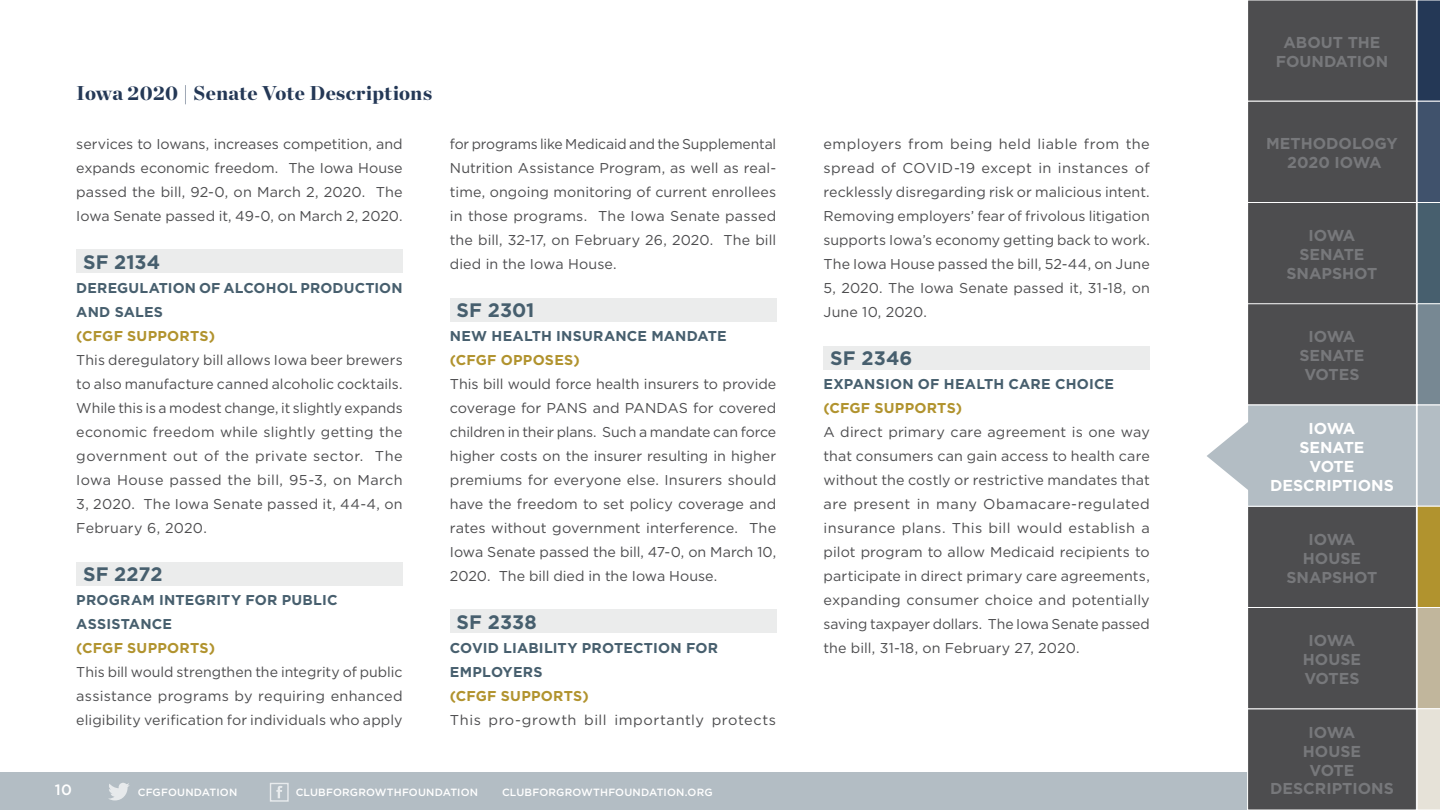
<style>
.page{position:relative;width:1440px;height:810px;background:#fff}
.page>*{position:absolute;margin:0;border:0;box-sizing:border-box;transform-origin:0 0}
.t1{font:900 19.95px "Chronicle Display";letter-spacing:.01em;color:#243856}
.t2{font:700 19.5px "Gotham HTF";letter-spacing:.005em;color:#475f6e}
.t3{font:700 15.75px/18.9px "Gotham HTF";color:#77787b;text-align:center}
.t4{font:700 15.75px/18.9px "Gotham HTF";color:#fff;text-align:center}
.t5{font:500 15px "Gotham HTF";color:#fff}
.t6{font:14.25px/24px "Gotham HTF";letter-spacing:.005em;color:#4d4d4f;text-align:justify}
.t7{font:700 14.25px/24px "Gotham HTF";letter-spacing:.01em;color:#475f6e}
.t8{font:700 14.25px "Gotham HTF";letter-spacing:.015em;color:#b1932e}
.t9{font:14.25px "Gotham HTF";letter-spacing:.035em;color:#4d4d4f}
.t10{font:500 10.5px "Gotham HTF";letter-spacing:.015em;color:#fff}
</style>
<div class="page">
<div style="left:0;top:773px;width:1265px;height:37px;background:#b3bdc4"></div>
<div style="left:1248px;top:709px;width:168px;height:101px;background:#4d4d4f"></div>
<div style="left:1247px;top:708px;width:170px;height:102px;border:1px solid #fff"></div>
<div style="left:1248px;top:607px;width:168px;height:102px;background:#4d4d4f"></div>
<div style="left:1247px;top:607px;width:170px;height:102px;border:1px solid #fff"></div>
<div style="left:1248px;top:506px;width:168px;height:101px;background:#4d4d4f"></div>
<div style="left:1247px;top:506px;width:170px;height:102px;border:1px solid #fff"></div>
<div style="left:1248px;top:0;width:168px;height:101px;background:#4d4d4f"></div>
<div style="left:1247px;top:0;width:170px;height:102px;border:1px solid #fff"></div>
<div style="left:1248px;top:101px;width:168px;height:101px;background:#4d4d4f"></div>
<div style="left:1247px;top:101px;width:170px;height:102px;border:1px solid #fff"></div>
<div style="left:1248px;top:202px;width:168px;height:102px;background:#4d4d4f"></div>
<div style="left:1247px;top:202px;width:170px;height:102px;border:1px solid #fff"></div>
<div style="left:1248px;top:304px;width:168px;height:101px;background:#4d4d4f"></div>
<div style="left:1247px;top:303px;width:170px;height:102px;border:1px solid #fff"></div>
<div style="left:1248px;top:405px;width:168px;height:101px;background:#b3bdc4"></div>
<div style="left:1247px;top:405px;width:170px;height:102px;border:1px solid #fff"></div>
<svg style="left:1207px;top:416px;width:42px;height:80px"></svg>
<svg style="left:1417px;top:0;width:23px;height:810px;background:#8a8f89"></svg>
<svg style="left:108px;top:783px;width:22px;height:17px"></svg>
<svg style="left:276px;top:786px;width:6px;height:12px"></svg>
<div style="left:270px;top:783px;width:19px;height:19px;border:1px solid #fff"></div>
<div style="left:823px;top:346px;width:327px;height:23px;background:#ebecec"></div>
<div style="left:450px;top:609px;width:326px;height:24px;background:#ebecec"></div>
<div style="left:450px;top:299px;width:326px;height:23px;background:#ebecec"></div>
<div style="left:76px;top:249px;width:327px;height:24px;background:#ebecec"></div>
<div style="left:76px;top:562px;width:327px;height:23px;background:#ebecec"></div>
<h1 class="t1" style="left:76px;top:84px;width:357px">Iowa 2020 | Senate Vote Descriptions</h1>
<p class="t6" style="left:76px;top:133px;width:328px">services to Iowans, increases competition, and expands economic freedom. The Iowa House passed the bill, 92-0, on March 2, 2020. The Iowa Senate passed it, 49-0, on March 2, 2020.</p>
<h2 class="t2" style="left:83px;top:255px;width:79px">SF 2134</h2>
<p class="t7" style="left:76px;top:277px;width:328px">DEREGULATION OF ALCOHOL PRODUCTION<br>AND SALES</p>
<p class="t8" style="left:76px;top:331px;width:140px">(CFGF SUPPORTS)</p>
<p class="t6" style="left:76px;top:349px;width:328px">This deregulatory bill allows Iowa beer brewers to also manufacture canned alcoholic cocktails.<br>While this is a modest change, it slightly expands economic freedom while slightly getting the government out of the private sector. The Iowa House passed the bill, 95-3, on March 3, 2020. The Iowa Senate passed it, 44-4, on February 6, 2020.</p>
<h2 class="t2" style="left:83px;top:567px;width:81px">SF 2272</h2>
<p class="t7" style="left:76px;top:589px;width:263px">PROGRAM INTEGRITY FOR PUBLIC<br>ASSISTANCE</p>
<p class="t8" style="left:76px;top:643px;width:140px">(CFGF SUPPORTS)</p>
<p class="t6" style="left:76px;top:661px;width:328px">This bill would strengthen the integrity of public assistance programs by requiring enhanced eligibility verification for individuals who apply</p>
<p class="t6" style="left:450px;top:133px;width:328px">for programs like Medicaid and the Supplemental Nutrition Assistance Program, as well as real&shy;time, ongoing monitoring of current enrollees in those programs. The Iowa Senate passed the bill, 32-17, on February 26, 2020. The bill died in the Iowa House.</p>
<h2 class="t2" style="left:457px;top:303px;width:79px">SF 2301</h2>
<p class="t7" style="left:450px;top:325px;width:278px">NEW HEALTH INSURANCE MANDATE</p>
<p class="t8" style="left:450px;top:355px;width:131px">(CFGF OPPOSES)</p>
<p class="t6" style="left:450px;top:373px;width:328px">This bill would force health insurers to provide coverage for PANS and PANDAS for covered children in their plans. Such a mandate can force higher costs on the insurer resulting in higher premiums for everyone else. Insurers should have the freedom to set policy coverage and rates without government interference. The Iowa Senate passed the bill, 47-0, on March 10, 2020. The bill died in the Iowa House.</p>
<h2 class="t2" style="left:457px;top:615px;width:82px">SF 2338</h2>
<p class="t7" style="left:450px;top:637px;width:270px">COVID LIABILITY PROTECTION FOR<br>EMPLOYERS</p>
<p class="t8" style="left:450px;top:691px;width:140px">(CFGF SUPPORTS)</p>
<p class="t9" style="left:450px;top:714px;width:328px">This pro-growth bill importantly protects</p>
<p class="t5" style="left:55px;top:783px;width:19px">10</p>
<p class="t10" style="left:138px;top:788px;width:101px">CFGFOUNDATION</p>
<p class="t10" style="left:296px;top:788px;width:184px">CLUBFORGROWTHFOUNDATION</p>
<p class="t10" style="left:502px;top:788px;width:212px">CLUBFORGROWTHFOUNDATION.ORG</p>
<p class="t6" style="left:823px;top:133px;width:328px">employers from being held liable from the spread of COVID-19 except in instances of recklessly disregarding risk or malicious intent.<br>Removing employers’ fear of frivolous litigation supports Iowa’s economy getting back to work.<br>The Iowa House passed the bill, 52-44, on June 5, 2020. The Iowa Senate passed it, 31-18, on June 10, 2020.</p>
<h2 class="t2" style="left:830px;top:351px;width:84px">SF 2346</h2>
<p class="t7" style="left:823px;top:373px;width:292px">EXPANSION OF HEALTH CARE CHOICE</p>
<p class="t8" style="left:823px;top:403px;width:140px">(CFGF SUPPORTS)</p>
<p class="t6" style="left:823px;top:421px;width:328px">A direct primary care agreement is one way that consumers can gain access to health care without the costly or restrictive mandates that are present in many Obamacare-regulated insurance plans. This bill would establish a pilot program to allow Medicaid recipients to participate in direct primary care agreements, expanding consumer choice and potentially saving taxpayer dollars. The Iowa Senate passed the bill, 31-18, on February 27, 2020.</p>
<p class="t3" style="left:1276px;top:34px;width:114px">ABOUT THE<br>FOUNDATION</p>
<p class="t3" style="left:1266px;top:135px;width:133px">METHODOLOGY<br>2020 IOWA</p>
<p class="t3" style="left:1287px;top:227px;width:92px">IOWA<br>SENATE<br>SNAPSHOT</p>
<p class="t3" style="left:1299px;top:328px;width:67px">IOWA<br>SENATE<br>VOTES</p>
<p class="t4" style="left:1270px;top:420px;width:125px">IOWA<br>SENATE<br>VOTE<br>DESCRIPTIONS</p>
<p class="t3" style="left:1287px;top:531px;width:92px">IOWA<br>HOUSE<br>SNAPSHOT</p>
<p class="t3" style="left:1303px;top:632px;width:60px">IOWA<br>HOUSE<br>VOTES</p>
<p class="t3" style="left:1270px;top:724px;width:125px">IOWA<br>HOUSE<br>VOTE<br>DESCRIPTIONS</p>
</div>
